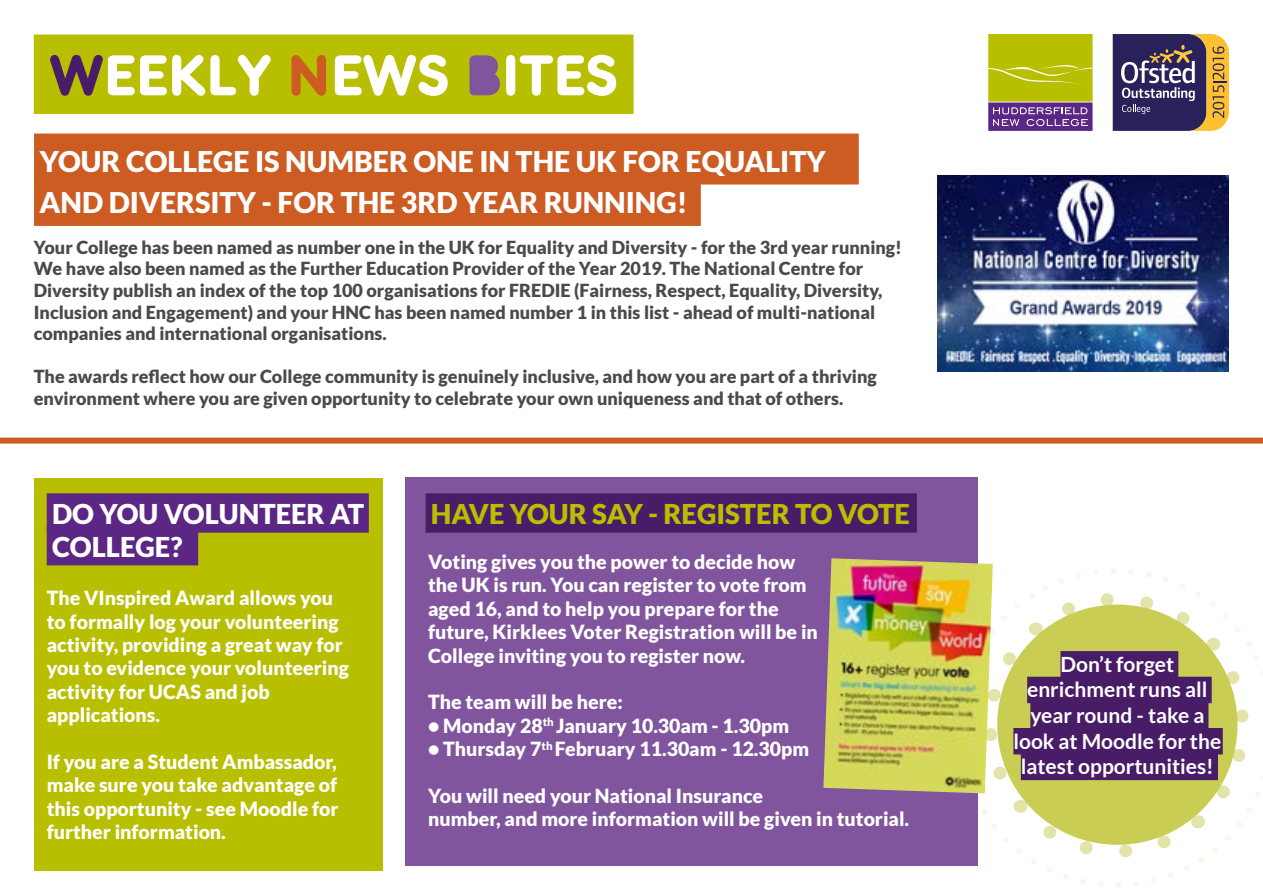
<style>
.page{position:relative;width:1263px;height:893px;background:#fff}
.page>*{position:absolute;margin:0;border:0;box-sizing:border-box;transform-origin:0 0}
.t1{font:59.85px "Zitti";color:#fff}
.t2{font:900 28.5px/41.4px "Lato";color:#fff}
.t3{font:900 27.3px "Lato";color:#b8bf00}
.t4{font:900 27.3px/32.7px "Lato";color:#fff}
.t5{font:700 21px/25.7px "Lato";color:#fff;text-align:center}
.t6{font:900 19.5px/23.4px "Lato";color:#fff}
.t7{font:900 18px/21.6px "Lato";color:#4a4a49}
.s1{color:#491c67}
.s2{color:#cd5c22}
.s3{color:#80559e}
</style>
<div class="page">
<div style="left:34px;top:35px;width:599px;height:79px;background:#b8bf00"></div>
<div style="left:988px;top:34px;width:104px;height:68px;background:#b8bf00"></div>
<div style="left:988px;top:102px;width:104px;height:29px;background:#5c2684"></div>
<svg style="left:993px;top:107px;width:95px;height:19px"></svg>
<svg style="left:988px;top:64px;width:105px;height:23px"></svg>
<svg style="left:1113px;top:34px;width:116px;height:97px"></svg>
<div style="left:34px;top:134px;width:825px;height:51px;background:#cd5c22"></div>
<div style="left:34px;top:175px;width:667px;height:51px;background:#cd5c22"></div>
<svg style="left:978px;top:568px;width:285px;height:320px"></svg>
<div style="left:997px;top:604px;width:240px;height:241px;background:#cacd54;border-radius:50%"></div>
<div style="left:1060px;top:651px;width:118px;height:27px;background:#491c67"></div>
<div style="left:1027px;top:677px;width:185px;height:26px;background:#491c67"></div>
<div style="left:1030px;top:702px;width:178px;height:27px;background:#491c67"></div>
<div style="left:1013px;top:728px;width:210px;height:26px;background:#491c67"></div>
<div style="left:1021px;top:754px;width:197px;height:26px;background:#491c67"></div>
<div style="left:0;top:438px;width:1263px;height:6px;background:#cd5c22"></div>
<div style="left:34px;top:478px;width:349px;height:392px;background:#b8bf00"></div>
<div style="left:405px;top:478px;width:573px;height:388px;background:#80559e"></div>
<div style="left:47px;top:493px;width:322px;height:40px;background:#5c2684"></div>
<div style="left:47px;top:526px;width:151px;height:39px;background:#5c2684"></div>
<div style="left:426px;top:493px;width:491px;height:40px;background:#491c67"></div>
<img style="left:938px;top:176px;width:291px;height:196px">
<img style="left:823px;top:558px;width:170px;height:235px">
<h1 class="t1" style="left:49px;top:41px;width:570px"><span class="s1">W</span>EEKLY <span class="s2">N</span>EWS <span class="s3">B</span>ITES</h1>
<h2 class="t2" style="left:40px;top:140px;width:788px">YOUR COLLEGE IS NUMBER ONE IN THE UK FOR EQUALITY<br>AND DIVERSITY - FOR THE 3RD YEAR RUNNING!</h2>
<p class="t7" style="left:34px;top:236px;width:870px">Your College has been named as number one in the UK for Equality and Diversity - for the 3rd year running!<br>We have also been named as the Further Education Provider of the Year 2019. The National Centre for Diversity publish an index of the top 100 organisations for FREDIE (Fairness, Respect, Equality, Diversity, Inclusion and Engagement) and your HNC has been named number 1 in this list - ahead of multi-national companies and international organisations.</p>
<p class="t7" style="left:34px;top:366px;width:845px">The awards reflect how our College community is genuinely inclusive, and how you are part of a thriving environment where you are given opportunity to celebrate your own uniqueness and that of others.</p>
<h3 class="t4" style="left:52px;top:497px;width:314px">DO YOU VOLUNTEER AT<br>COLLEGE?</h3>
<h3 class="t3" style="left:431px;top:498px;width:480px">HAVE YOUR SAY - REGISTER TO VOTE</h3>
<p class="t6" style="left:428px;top:550px;width:391px">Voting gives you the power to decide how the UK is run. You can register to vote from aged 16, and to help you prepare for the future, Kirklees Voter Registration will be in College inviting you to register now.</p>
<p class="t6" style="left:428px;top:690px;width:196px">The team will be here:</p>
<p class="t6" style="left:428px;top:713px;width:363px">• Monday 28<sup>th</sup> January 10.30am - 1.30pm</p>
<p class="t6" style="left:428px;top:737px;width:383px">• Thursday 7<sup>th</sup> February 11.30am - 12.30pm</p>
<p class="t6" style="left:428px;top:784px;width:483px">You will need your National Insurance<br>number, and more information will be given in tutorial.</p>
<p class="t6" style="left:47px;top:586px;width:304px">The VInspired Award allows you to formally log your volunteering activity, providing a great way for you to evidence your volunteering activity for UCAS and job applications.</p>
<p class="t6" style="left:47px;top:750px;width:293px;text-align:justify">If you are a Student Ambassador, make sure you take advantage of this opportunity - see Moodle for further information.</p>
<p class="t5" style="left:1013px;top:651px;width:209px">Don’t forget enrichment runs all year round - take a look at Moodle for the latest opportunities!</p>
</div>
